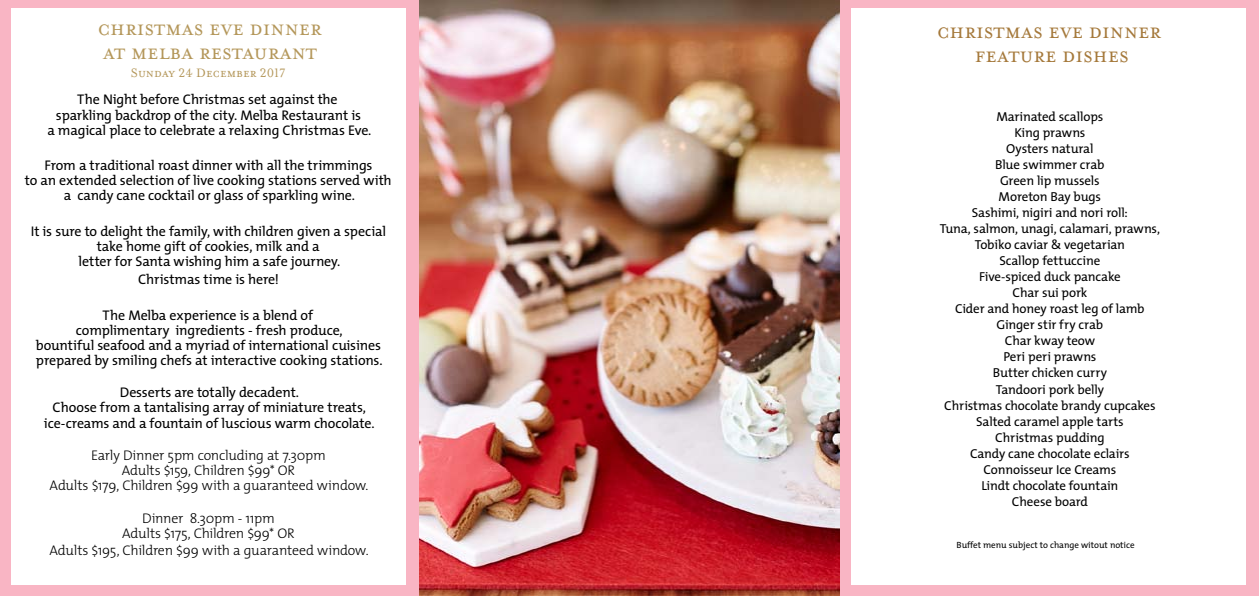
<style>
.page{position:relative;width:1259px;height:596px;background:#fff}
.page>*{position:absolute;margin:0;border:0;box-sizing:border-box;transform-origin:0 0}
.t1{font:24px/24px "Mrs Eaves Small Caps";color:#b4975a}
.t2{font:24px/24px "Mrs Eaves All Small Caps";color:#a5793b;text-align:center}
.t3{font:14px/15px "The Mix";letter-spacing:-.015em;color:#000;text-align:center}
.t4{font:300 14px/15px "The Mix";letter-spacing:-.015em;color:#000;text-align:center}
.t5{font:14px "Mrs Eaves Small Caps";color:#b4975a}
.t6{font:13px/16px "The Mix";letter-spacing:-.015em;color:#000;text-align:center}
.t7{font:9px "The Mix";color:#000}
</style>
<div class="page">
<div style="left:839px;top:0;width:420px;height:595px;background:#f9b5c4"></div>
<div style="left:0;top:0;width:420px;height:595px;background:#f9b5c4"></div>
<div style="left:11px;top:9px;width:394px;height:576px;background:#fff"></div>
<div style="left:851px;top:9px;width:394px;height:576px;background:#fff"></div>
<img style="left:420px;top:0;width:419px;height:595px">
<h1 class="t1" style="left:98px;top:16px;width:225px">christmas eve dinner at melba restaurant</h1>
<p class="t5" style="left:131px;top:65px;width:156px">Sunday 24 December 2017</p>
<p class="t3" style="left:47px;top:92px;width:325px">The Night before Christmas set against the<br>sparkling backdrop of the city. Melba Restaurant is<br>a magical place to celebrate a relaxing Christmas Eve.</p>
<p class="t3" style="left:25px;top:158px;width:368px">From a traditional roast dinner with all the trimmings<br>to an extended selection of live cooking stations served with a candy cane cocktail or glass of sparkling wine.</p>
<p class="t3" style="left:31px;top:224px;width:357px">It is sure to delight the family, with children given a special take home gift of cookies, milk and a<br>letter for Santa wishing him a safe journey.</p>
<p class="t3" style="left:138px;top:271px;width:143px">Christmas time is here!</p>
<p class="t3" style="left:36px;top:307px;width:348px">The Melba experience is a blend of<br>complimentary ingredients - fresh produce,<br>bountiful seafood and a myriad of international cuisines prepared by smiling chefs at interactive cooking stations.</p>
<p class="t3" style="left:44px;top:385px;width:332px">Desserts are totally decadent.<br>Choose from a tantalising array of miniature treats, ice-creams and a fountain of luscious warm chocolate.</p>
<p class="t4" style="left:50px;top:448px;width:320px">Early Dinner 5pm concluding at 7.30pm<br>Adults $159, Children $99* OR<br>Adults $179, Children $99 with a guaranteed window.</p>
<p class="t4" style="left:122px;top:511px;width:174px">Dinner 8.30pm - 11pm<br>Adults $175, Children $99* OR</p>
<p class="t4" style="left:49px;top:543px;width:321px">Adults $195, Children $99 with a guaranteed window.</p>
<h1 class="t2" style="left:937px;top:21px;width:225px">christmas eve dinner feature dishes</h1>
<p class="t6" style="left:939px;top:109px;width:222px">Marinated scallops<br>King prawns<br>Oysters natural<br>Blue swimmer crab<br>Green lip mussels<br>Moreton Bay bugs<br>Sashimi, nigiri and nori roll:<br>Tuna, salmon, unagi, calamari, prawns,<br>Tobiko caviar &amp; vegetarian<br>Scallop fettuccine<br>Five-spiced duck pancake<br>Char sui pork<br>Cider and honey roast leg of lamb<br>Ginger stir fry crab<br>Char kway teow<br>Peri peri prawns<br>Butter chicken curry<br>Tandoori pork belly<br>Christmas chocolate brandy cupcakes<br>Salted caramel apple tarts<br>Christmas pudding<br>Candy cane chocolate eclairs<br>Connoisseur Ice Creams<br>Lindt chocolate fountain<br>Cheese board</p>
<p class="t7" style="left:956px;top:539px;width:180px">Buffet menu subject to change witout notice</p>
</div>
